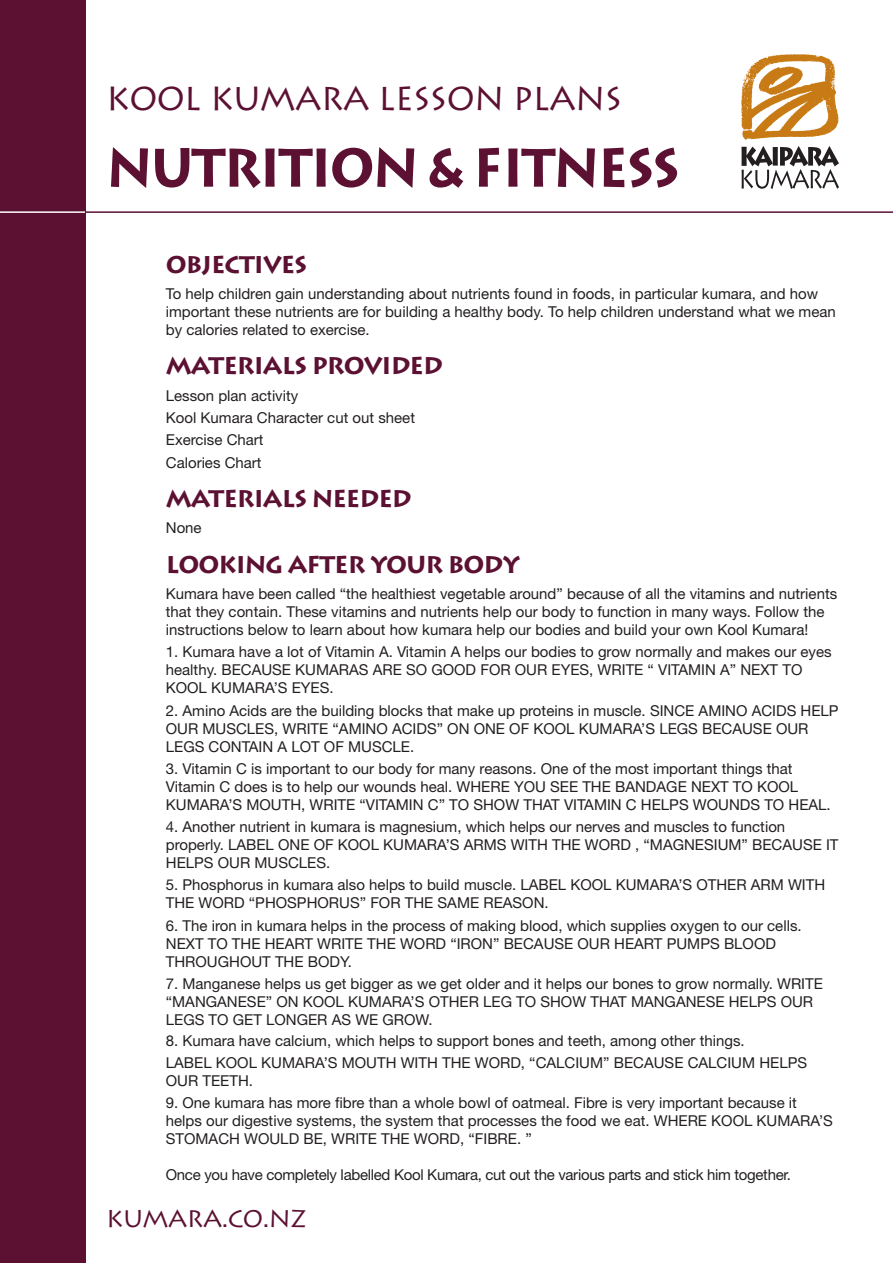
<style>
.page{position:relative;width:893px;height:1263px;background:#fff}
.page>*{position:absolute;margin:0;border:0;box-sizing:border-box;transform-origin:0 0}
.t1{font:700 54px "Lithos";letter-spacing:-.04em;color:#5c1132;scale:.95 1}
.t2{font:33px "Lithos";letter-spacing:-.02em;color:#5c1132}
.t3{font:700 24px "Lithos";letter-spacing:-.04em;color:#5c1132}
.t4{font:24px "Lithos";letter-spacing:-.02em;color:#5c1132}
.t5{font:15px/18px "Helvetica Neue";color:#231f20}
.t6{font:15px "Helvetica Neue";letter-spacing:-.02em;color:#231f20}
</style>
<div class="page">
<div style="left:0;top:0;width:85px;height:1263px;background:#5c1132"></div>
<svg style="left:741px;top:54px;width:98px;height:86px"></svg>
<svg style="left:741px;top:146px;width:98px;height:43px"></svg>
<hr style="left:85px;top:211px;width:808px;height:2px;background:#5c1132">
<hr style="left:0;top:211px;width:85px;height:2px;background:#fff">
<h2 class="t2" style="left:106px;top:80px;width:517px">KOOL KUMARA LESSON PLANS</h2>
<h1 class="t1" style="left:106px;top:136px;width:605px">NUTRITION &amp; FITNESS</h1>
<h3 class="t3" style="left:166px;top:250px;width:143px">OBJECTIVES</h3>
<p class="t5" style="left:166px;top:286px;width:671px">To help children gain understanding about nutrients found in foods, in particular kumara, and how important these nutrients are for building a healthy body. To help children understand what we mean by calories related to exercise.</p>
<h3 class="t3" style="left:166px;top:352px;width:279px">MATERIALS PROVIDED</h3>
<p class="t5" style="left:166px;top:386px;width:251px;line-height:22.2px">Lesson plan activity<br>Kool Kumara Character cut out sheet<br>Exercise Chart<br>Calories Chart</p>
<h3 class="t3" style="left:166px;top:485px;width:247px">MATERIALS NEEDED</h3>
<p class="t5" style="left:166px;top:521px;width:37px">None</p>
<h3 class="t3" style="left:166px;top:550px;width:356px">LOOKING AFTER YOUR BODY</h3>
<p class="t5" style="left:166px;top:586px;width:673px">Kumara have been called “the healthiest vegetable around” because of all the vitamins and nutrients that they contain. These vitamins and nutrients help our body to function in many ways. Follow the instructions below to learn about how kumara help our bodies and build your own Kool Kumara!</p>
<p class="t5" style="left:166px;top:645px;width:667px">1. Kumara have a lot of Vitamin A. Vitamin A helps our bodies to grow normally and makes our eyes healthy. BECAUSE KUMARAS ARE SO GOOD FOR OUR EYES, WRITE “ VITAMIN A” NEXT TO<br>KOOL KUMARA’S EYES.</p>
<p class="t5" style="left:166px;top:703px;width:674px">2. Amino Acids are the building blocks that make up proteins in muscle. SINCE AMINO ACIDS HELP<br>OUR MUSCLES, WRITE “AMINO ACIDS” ON ONE OF KOOL KUMARA’S LEGS BECAUSE OUR<br>LEGS CONTAIN A LOT OF MUSCLE.</p>
<p class="t5" style="left:166px;top:761px;width:666px">3. Vitamin C is important to our body for many reasons. One of the most important things that<br>Vitamin C does is to help our wounds heal. WHERE YOU SEE THE BANDAGE NEXT TO KOOL<br>KUMARA’S MOUTH, WRITE “VITAMIN C” TO SHOW THAT VITAMIN C HELPS WOUNDS TO HEAL.</p>
<p class="t5" style="left:166px;top:819px;width:674px">4. Another nutrient in kumara is magnesium, which helps our nerves and muscles to function properly. LABEL ONE OF KOOL KUMARA’S ARMS WITH THE WORD , “MAGNESIUM” BECAUSE IT<br>HELPS OUR MUSCLES.</p>
<p class="t5" style="left:166px;top:878px;width:661px">5. Phosphorus in kumara also helps to build muscle. LABEL KOOL KUMARA’S OTHER ARM WITH<br>THE WORD “PHOSPHORUS” FOR THE SAME REASON.</p>
<p class="t5" style="left:166px;top:918px;width:637px">6. The iron in kumara helps in the process of making blood, which supplies oxygen to our cells.<br>NEXT TO THE HEART WRITE THE WORD “IRON” BECAUSE OUR HEART PUMPS BLOOD<br>THROUGHOUT THE BODY.</p>
<p class="t5" style="left:166px;top:976px;width:659px">7. Manganese helps us get bigger as we get older and it helps our bones to grow normally. WRITE “MANGANESE” ON KOOL KUMARA’S OTHER LEG TO SHOW THAT MANGANESE HELPS OUR<br>LEGS TO GET LONGER AS WE GROW.</p>
<p class="t5" style="left:166px;top:1031px;width:643px;line-height:22.2px">8. Kumara have calcium, which helps to support bones and teeth, among other things.<br>LABEL KOOL KUMARA’S MOUTH WITH THE WORD, “CALCIUM” BECAUSE CALCIUM HELPS</p>
<p class="t5" style="left:166px;top:1073px;width:89px">OUR TEETH.</p>
<p class="t5" style="left:166px;top:1095px;width:669px">9. One kumara has more fibre than a whole bowl of oatmeal. Fibre is very important because it helps our digestive systems, the system that processes the food we eat. WHERE KOOL KUMARA’S<br>STOMACH WOULD BE, WRITE THE WORD, “FIBRE. ”</p>
<p class="t6" style="left:166px;top:1169px;width:627px">Once you have completely labelled Kool Kumara, cut out the various parts and stick him together.</p>
<h3 class="t4" style="left:106px;top:1205px;width:202px">KUMARA.CO.NZ</h3>
</div>
